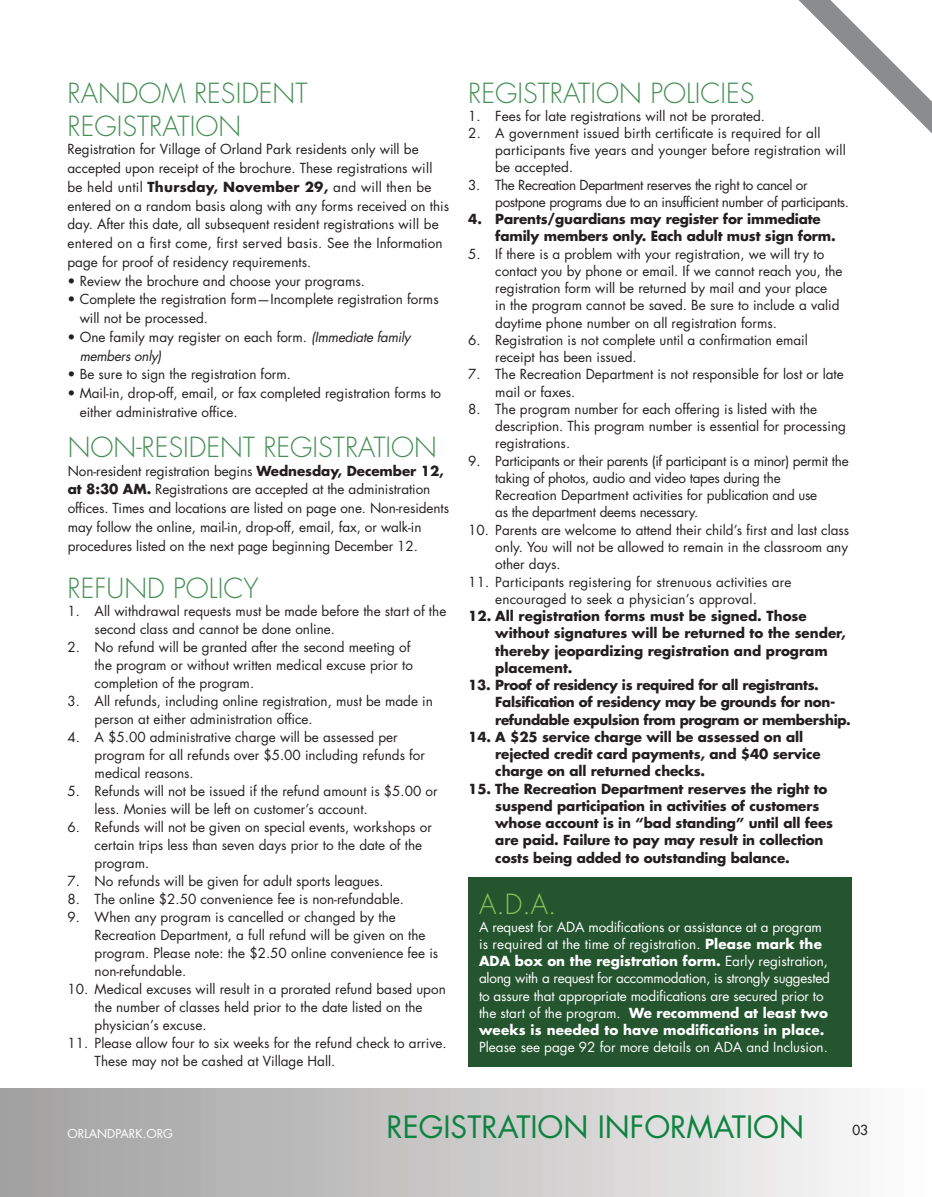
<style>
.page{position:relative;width:932px;height:1197px;background:#fff}
.page>*{position:absolute;margin:0;border:0;box-sizing:border-box;transform-origin:0 0}
.t1{font:30px "Futura Std";color:#0c8340}
.t2{font:300 27px/32.4px "Futura Std";color:#438e52}
.t3{font:300 27px "Futura Std";color:#8bc55a}
.t4{font:13.5px/18.8px "Futura Std";color:#231f20}
.t5{font:700 13.5px/17.2px "Futura Std";letter-spacing:-.01em;color:#231f20}
.t6{font:13.5px/17.2px "Futura Std";letter-spacing:-.01em;color:#fff}
.t7{font:13.5px/17.2px "Futura Std";letter-spacing:-.02em;color:#231f20}
.t8{font:13.5px/17.2px "Futura Std";letter-spacing:-.03em;color:#231f20}
.t9{font:500 13.5px "Futura Std";color:#231f20}
.t10{font:12px "Futura Std";color:#fff}
.s1{font-weight:700}
.s2{font-style:italic}
</style>
<div class="page">
<svg style="left:798px;top:0;width:134px;height:134px"></svg>
<div style="left:0;top:1089px;width:932px;height:108px;background:linear-gradient(to right,#9f9e9e,#fafaf9)"></div>
<div style="left:468px;top:878px;width:384px;height:189px;background:#24552e"></div>
<h2 class="t2" style="left:68px;top:78px;width:241px">RANDOM RESIDENT<br>REGISTRATION</h2>
<p class="t4" style="left:68px;top:140px;width:383px">Registration for Village of Orland Park residents only will be accepted upon receipt of the brochure. These registrations will be held until <span class="s1">Thursday, November 29,</span> and will then be entered on a random basis along with any forms received on this day. After this date, all subsequent resident registrations will be entered on a first come, first served basis. See the Information page for proof of residency requirements.</p>
<p class="t4" style="left:68px;top:271px;width:299px">• Review the brochure and choose your programs.</p>
<p class="t4" style="left:80px;top:290px;width:360px;text-indent:-12px">• Complete the registration form—Incomplete registration forms will not be processed.</p>
<p class="t4" style="left:80px;top:328px;width:332px;text-indent:-12px">• One family may register on each form. <span class="s2">(Immediate family members only)</span></p>
<p class="t4" style="left:68px;top:365px;width:225px">• Be sure to sign the registration form.</p>
<p class="t4" style="left:80px;top:384px;width:363px;text-indent:-12px">• Mail-in, drop-off, email, or fax completed registration forms to either administrative office.</p>
<h2 class="t2" style="left:68px;top:431px;width:371px">NON-RESIDENT REGISTRATION</h2>
<p class="t4" style="left:68px;top:461px;width:383px">Non-resident registration begins <span class="s1">Wednesday, December 12, at 8:30 AM.</span> Registrations are accepted at the administration offices. Times and locations are listed on page one. Non-residents may follow the online, mail-in, drop-off, email, fax, or walk-in procedures listed on the next page beginning December 12.</p>
<h2 class="t2" style="left:68px;top:572px;width:192px">REFUND POLICY</h2>
<p class="t4" style="left:95px;top:602px;width:353px;line-height:18px;text-indent:-27px">1. All withdrawal requests must be made before the start of the second class and cannot be done online.</p>
<p class="t4" style="left:95px;top:638px;width:320px;line-height:18px;text-indent:-27px">2. No refund will be granted after the second meeting of the program or without written medical excuse prior to completion of the program.</p>
<p class="t4" style="left:95px;top:692px;width:340px;line-height:18px;text-indent:-27px">3. All refunds, including online registration, must be made in person at either administration office.</p>
<p class="t4" style="left:95px;top:728px;width:332px;line-height:18px;text-indent:-27px">4. A $5.00 administrative charge will be assessed per program for all refunds over $5.00 including refunds for medical reasons.</p>
<p class="t4" style="left:95px;top:782px;width:344px;line-height:18px;text-indent:-27px">5. Refunds will not be issued if the refund amount is $5.00 or less. Monies will be left on customer’s account.</p>
<p class="t4" style="left:95px;top:818px;width:339px;line-height:18px;text-indent:-27px">6. Refunds will not be given on special events, workshops or certain trips less than seven days prior to the date of the program.</p>
<p class="t4" style="left:68px;top:871px;width:317px">7. No refunds will be given for adult sports leagues.</p>
<p class="t4" style="left:68px;top:889px;width:338px">8. The online $2.50 convenience fee is non-refundable.</p>
<p class="t4" style="left:95px;top:907px;width:345px;line-height:18px;text-indent:-27px">9. When any program is cancelled or changed by the Recreation Department, a full refund will be given on the program. Please note: the $2.50 online convenience fee is non-refundable.</p>
<p class="t4" style="left:95px;top:979px;width:352px;line-height:18px;text-indent:-27px">10. Medical excuses will result in a prorated refund based upon the number of classes held prior to the date listed on the physician’s excuse.</p>
<p class="t4" style="left:95px;top:1033px;width:353px;text-indent:-27px">11. Please allow four to six weeks for the refund check to arrive.<br>These may not be cashed at Village Hall.</p>
<h2 class="t2" style="left:468px;top:78px;width:288px">REGISTRATION POLICIES</h2>
<p class="t4" style="left:468px;top:106px;width:298px">1. Fees for late registrations will not be prorated.</p>
<p class="t4" style="left:495px;top:124px;width:352px;line-height:17.2px;text-indent:-27px">2. A government issued birth certificate is required for all participants five years and younger before registration will be accepted.</p>
<p class="t8" style="left:495px;top:176px;width:355px;text-indent:-27px">3. The Recreation Department reserves the right to cancel or postpone programs due to an insufficient number of participants.</p>
<p class="t5" style="left:495px;top:210px;width:342px;text-indent:-27px">4. Parents/guardians may register for immediate family members only. Each adult must sign form.</p>
<p class="t4" style="left:495px;top:245px;width:349px;line-height:17.2px;text-indent:-27px">5. If there is a problem with your registration, we will try to contact you by phone or email. If we cannot reach you, the registration form will be returned by mail and your place<br>in the program cannot be saved. Be sure to include a valid daytime phone number on all registration forms.</p>
<p class="t4" style="left:495px;top:331px;width:314px;line-height:17.2px;text-indent:-27px">6. Registration is not complete until a confirmation email receipt has been issued.</p>
<p class="t4" style="left:495px;top:366px;width:350px;line-height:17.2px;text-indent:-27px">7. The Recreation Department is not responsible for lost or late mail or faxes.</p>
<p class="t4" style="left:495px;top:400px;width:352px;line-height:17.2px;text-indent:-27px">8. The program number for each offering is listed with the description. This program number is essential for processing registrations.</p>
<p class="t7" style="left:495px;top:452px;width:355px;text-indent:-27px">9. Participants or their parents (if participant is a minor) permit the taking of photos, audio and video tapes during the<br>Recreation Department activities for publication and use<br>as the department deems necessary.</p>
<p class="t4" style="left:495px;top:521px;width:355px;line-height:17.2px;text-align:justify;text-indent:-27px">10. Parents are welcome to attend their child’s first and last class only. You will not be allowed to remain in the classroom any other days.</p>
<p class="t4" style="left:468px;top:573px;width:324px;line-height:17.2px;text-align:center">11. Participants registering for strenuous activities are encouraged to seek a physician’s approval.</p>
<p class="t5" style="left:495px;top:607px;width:352px;text-indent:-27px">12. All registration forms must be signed. Those without signatures will be returned to the sender, thereby jeopardizing registration and program placement.</p>
<p class="t5" style="left:495px;top:676px;width:357px;text-indent:-27px">13. Proof of residency is required for all registrants.<br>Falsification of residency may be grounds for non&shy;refundable expulsion from program or membership.</p>
<p class="t5" style="left:495px;top:728px;width:327px;text-indent:-27px">14. A $25 service charge will be assessed on all rejected credit card payments, and $40 service charge on all returned checks.</p>
<p class="t5" style="left:495px;top:780px;width:339px;text-indent:-27px">15. The Recreation Department reserves the right to suspend participation in activities of customers whose account is in “bad standing” until all fees are paid. Failure to pay may result in collection costs being added to outstanding balance.</p>
<h2 class="t3" style="left:479px;top:888px;width:79px">A.D.A.</h2>
<p class="t6" style="left:479px;top:918px;width:352px">A request for ADA modifications or assistance at a program is required at the time of registration. <span class="s1">Please mark the ADA box on the registration form.</span> Early registration, along with a request for accommodation, is strongly suggested to assure that appropriate modifications are secured prior to the start of the program. <span class="s1">We recommend at least two weeks is needed to have modifications in place.</span></p>
<p class="t6" style="left:479px;top:1039px;width:350px">Please see page 92 for more details on ADA and Inclusion.</p>
<p class="t10" style="left:68px;top:1126px;width:107px">ORLANDPARK.ORG</p>
<h1 class="t1" style="left:386px;top:1108px;width:419px">REGISTRATION INFORMATION</h1>
<p class="t9" style="left:852px;top:1121px;width:17px">03</p>
</div>
